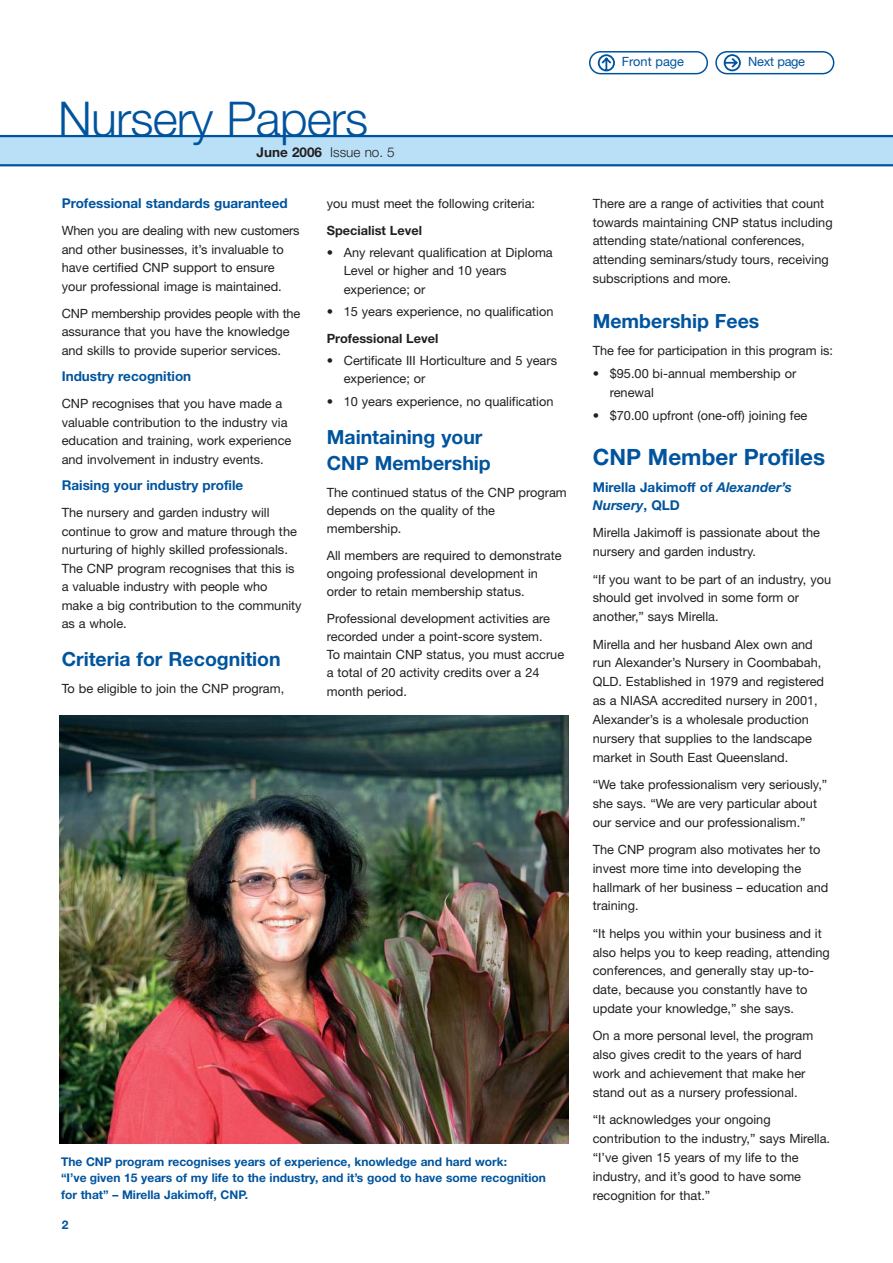
<style>
.page{position:relative;width:893px;height:1263px;background:#fff}
.page>*{position:absolute;margin:0;border:0;box-sizing:border-box;transform-origin:0 0}
.t1{font:300 48px "Helvetica Neue";letter-spacing:-.015em;color:#00549e}
.t2{font:700 22.5px "Helvetica Neue";color:#00549e}
.t3{font:700 19.5px/26.4px "Helvetica Neue";color:#00549e}
.t4{font:700 13.5px/18.1px "Helvetica Neue";color:#00549e}
.t5{font:300 13.5px "Helvetica Neue";color:#231f20}
.t6{font:12.75px/18.9px "Helvetica Neue";color:#231f20}
.t7{font:700 12.75px "Helvetica Neue";color:#231f20}
.t8{font:12.75px "Helvetica Neue";color:#00549e}
.t9{font:12.75px "Helvetica Neue";letter-spacing:-.02em;color:#00549e}
.t10{font:700 12px/16.5px "Helvetica Neue";color:#00549e}
.s1{font-weight:700}
.s2{font-style:italic}
</style>
<div class="page">
<div style="left:0;top:136px;width:893px;height:30px;background:#b9e0f7"></div>
<hr style="left:0;top:135px;width:893px;height:2px;background:#00549e">
<hr style="left:0;top:164px;width:893px;height:2px;background:#00549e">
<svg style="left:715px;top:51px;width:119px;height:23px"></svg>
<svg style="left:589px;top:51px;width:119px;height:23px"></svg>
<img style="left:60px;top:716px;width:509px;height:428px">
<h1 class="t1" style="left:58px;top:102px;width:312px">Nursery Papers</h1>
<p class="t5" style="left:257px;top:148px;width:140px"><span class="s1">June 2006</span> Issue no. 5</p>
<p class="t4" style="left:62px;top:196px;width:227px">Professional standards guaranteed</p>
<p class="t6" style="left:62px;top:223px;width:239px;line-height:18.5px">When you are dealing with new customers and other businesses, it’s invaluable to have certified CNP support to ensure your professional image is maintained.</p>
<p class="t6" style="left:62px;top:305px;width:240px;line-height:18.5px">CNP membership provides people with the assurance that you have the knowledge and skills to provide superior services.</p>
<p class="t4" style="left:62px;top:368px;width:131px">Industry recognition</p>
<p class="t6" style="left:62px;top:396px;width:231px;line-height:18.5px">CNP recognises that you have made a valuable contribution to the industry via education and training, work experience and involvement in industry events.</p>
<p class="t4" style="left:62px;top:477px;width:183px">Raising your industry profile</p>
<p class="t6" style="left:62px;top:504px;width:241px;line-height:18.5px">The nursery and garden industry will continue to grow and mature through the nurturing of highly skilled professionals.<br>The CNP program recognises that this is a valuable industry with people who make a big contribution to the community as a whole.</p>
<h3 class="t3" style="left:62px;top:648px;width:221px">Criteria for Recognition</h3>
<p class="t6" style="left:62px;top:681px;width:224px">To be eligible to join the CNP program,</p>
<p class="t6" style="left:327px;top:195px;width:210px">you must meet the following criteria:</p>
<p class="t7" style="left:327px;top:226px;width:97px">Specialist Level</p>
<p class="t6" style="left:344px;top:245px;width:210px;line-height:18.1px;text-indent:-17px">• Any relevant qualification at Diploma<br>Level or higher and 10 years experience; or</p>
<p class="t6" style="left:327px;top:303px;width:228px">• 15 years experience, no qualification</p>
<p class="t7" style="left:327px;top:334px;width:113px">Professional Level</p>
<p class="t6" style="left:344px;top:353px;width:215px;line-height:18.1px;text-indent:-17px">• Certificate III Horticulture and 5 years experience; or</p>
<p class="t6" style="left:327px;top:393px;width:228px">• 10 years experience, no qualification</p>
<h3 class="t3" style="left:327px;top:425px;width:166px">Maintaining your<br>CNP Membership</h3>
<p class="t6" style="left:327px;top:484px;width:241px;line-height:18.1px">The continued status of the CNP program depends on the quality of the membership.</p>
<p class="t6" style="left:327px;top:547px;width:236px;line-height:18.1px">All members are required to demonstrate ongoing professional development in order to retain membership status.</p>
<p class="t6" style="left:327px;top:610px;width:239px;line-height:18.1px">Professional development activities are recorded under a point-score system.<br>To maintain CNP status, you must accrue a total of 20 activity credits over a 24 month period.</p>
<p class="t10" style="left:61px;top:1154px;width:486px">The CNP program recognises years of experience, knowledge and hard work:<br>“I’ve given 15 years of my life to the industry, and it’s good to have some recognition for that” – Mirella Jakimoff, CNP.</p>
<p class="t10" style="left:62px;top:1217px;width:8px">2</p>
<p class="t8" style="left:622px;top:57px;width:64px">Front page</p>
<p class="t9" style="left:748px;top:57px;width:58px">Next page</p>
<p class="t6" style="left:593px;top:195px;width:241px">There are a range of activities that count towards maintaining CNP status including attending state/national conferences, attending seminars/study tours, receiving subscriptions and more.</p>
<h3 class="t3" style="left:593px;top:310px;width:168px">Membership Fees</h3>
<p class="t6" style="left:593px;top:343px;width:242px">The fee for participation in this program is:</p>
<p class="t6" style="left:610px;top:366px;width:188px;text-indent:-17px">• $95.00 bi-annual membership or renewal</p>
<p class="t6" style="left:593px;top:408px;width:216px">• $70.00 upfront (one-off) joining fee</p>
<h2 class="t2" style="left:593px;top:449px;width:234px">CNP Member Profiles</h2>
<p class="t4" style="left:593px;top:479px;width:201px">Mirella Jakimoff of <span class="s2">Alexander’s<br>Nursery</span>, QLD</p>
<p class="t6" style="left:593px;top:525px;width:229px">Mirella Jakimoff is passionate about the nursery and garden industry.</p>
<p class="t6" style="left:593px;top:571px;width:240px">“If you want to be part of an industry, you should get involved in some form or another,” says Mirella.</p>
<p class="t6" style="left:593px;top:636px;width:233px">Mirella and her husband Alex own and run Alexander’s Nursery in Coombabah, QLD. Established in 1979 and registered as a NIASA accredited nursery in 2001, Alexander’s is a wholesale production nursery that supplies to the landscape market in South East Queensland.</p>
<p class="t6" style="left:593px;top:776px;width:236px">“We take professionalism very seriously,” she says. “We are very particular about our service and our professionalism.”</p>
<p class="t6" style="left:593px;top:841px;width:237px">The CNP program also motivates her to invest more time into developing the hallmark of her business – education and training.</p>
<p class="t6" style="left:593px;top:925px;width:239px">“It helps you within your business and it also helps you to keep reading, attending conferences, and generally stay up-to&shy;date, because you constantly have to update your knowledge,” she says.</p>
<p class="t6" style="left:593px;top:1028px;width:222px">On a more personal level, the program also gives credit to the years of hard work and achievement that make her stand out as a nursery professional.</p>
<p class="t6" style="left:593px;top:1111px;width:239px">“It acknowledges your ongoing contribution to the industry,” says Mirella. “I’ve given 15 years of my life to the industry, and it’s good to have some recognition for that.”</p>
</div>
